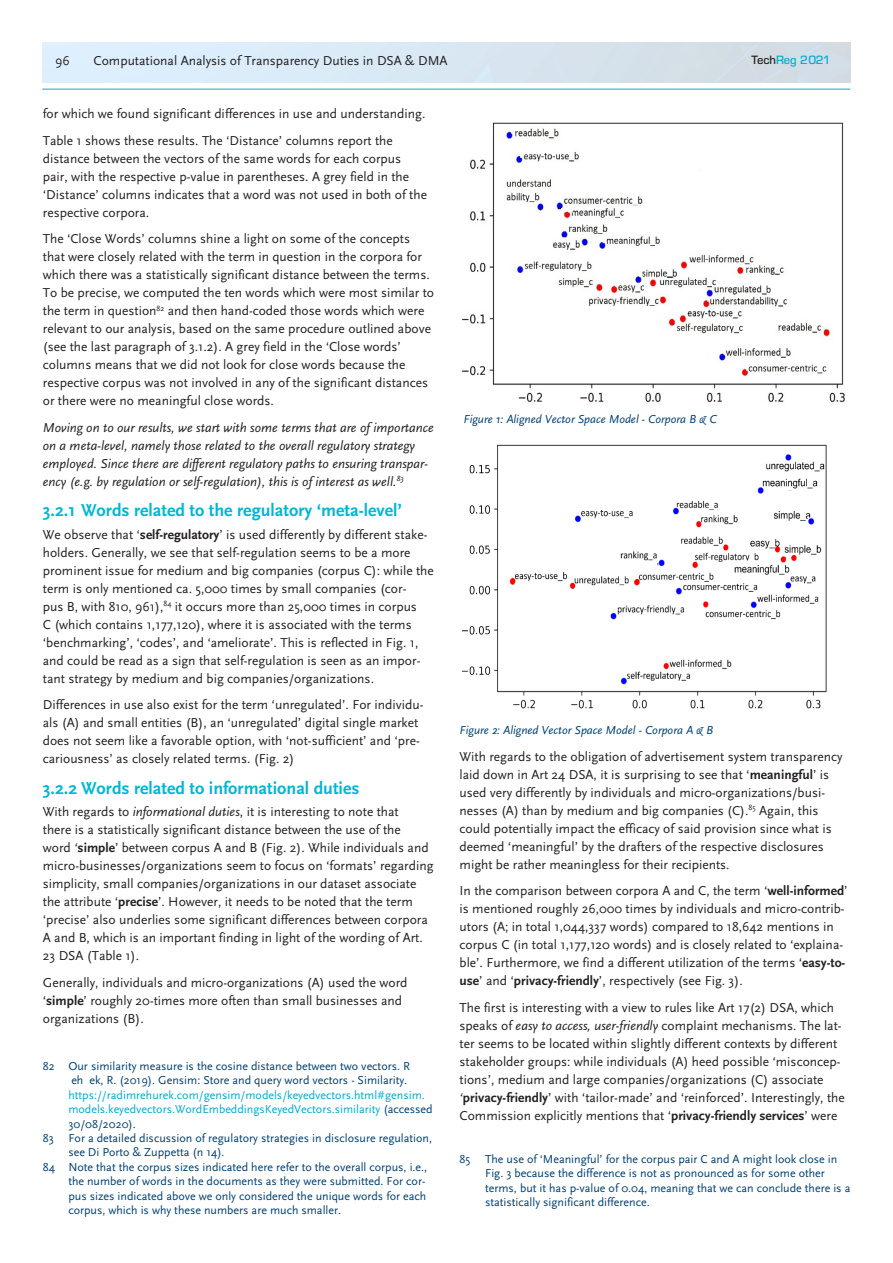
<style>
.page{position:relative;width:893px;height:1263px;background:#fff}
.page>*{position:absolute;margin:0;border:0;box-sizing:border-box;transform-origin:0 0}
.Body_title{font:700 18px "Scala Sans";color:#00b7d4}
.Paper_body{font:13.5px/18px "Scala Sans";color:#231f20}
.Paper_body-2{font:italic 13.5px/18px "Scala Sans";color:#231f20}
.t1{font:500 12.6px "Eurostile";color:#00abcd}
.Paper_footnote{font:12px/14.4px "Scala Sans";color:#004071}
.table_caption{font:italic 12px "Scala Sans";color:#004071}
.s1{color:#231f20}
.s2{font-weight:700}
.s3{font-style:italic}
.s4{color:#00abcd}
</style>
<div class="page">
<hr style="left:42px;top:89px;width:808px;height:1px;background:#00abcd">
<img style="left:461px;top:122px;width:384px;height:281px">
<img style="left:462px;top:444px;width:365px;height:265px">
<p class="Paper_body" style="left:55px;top:52px;width:16px">96</p>
<p class="Paper_body" style="left:94px;top:52px;width:356px">Computational Analysis of Transparency Duties in DSA &amp; DMA</p>
<p class="t1" style="left:752px;top:51px;width:80px"><span class="s1">Tech</span>Reg 2021</p>
<p class="Paper_body" style="left:43px;top:105px;width:384px">for which we found significant differences in use and understanding.</p>
<p class="Paper_body" style="left:43px;top:131px;width:386px">Table 1 shows these results. The ‘Distance’ columns report the distance between the vectors of the same words for each corpus pair, with the respective p-value in parentheses. A grey field in the ‘Distance’ columns indicates that a word was not used in both of the respective corpora.</p>
<p class="Paper_body" style="left:43px;top:230px;width:393px">The ‘Close Words’ columns shine a light on some of the concepts that were closely related with the term in question in the corpora for which there was a statistically significant distance between the terms.<br>To be precise, we computed the ten words which were most similar to the term in question<sup>82</sup> and then hand-coded those words which were relevant to our analysis, based on the same procedure outlined above (see the last paragraph of 3.1.2). A grey field in the ‘Close words’ columns means that we did not look for close words because the respective corpus was not involved in any of the significant distances or there were no meaningful close words.</p>
<p class="Paper_body-2" style="left:43px;top:418px;width:392px">Moving on to our results, we start with some terms that are of importance on a meta-level, namely those related to the overall regulatory strategy employed. Since there are different regulatory paths to ensuring transpar&shy;ency (e.g. by regulation or self-regulation), this is of interest as well.<sup>83</sup></p>
<p class="Body_title" style="left:43px;top:501px;width:361px">3.2.1 Words related to the regulatory ‘meta-level’</p>
<p class="Paper_body" style="left:43px;top:526px;width:392px">We observe that ‘<span class="s2">self-regulatory</span>’ is used differently by different stake&shy;holders. Generally, we see that self-regulation seems to be a more prominent issue for medium and big companies (corpus C): while the term is only mentioned ca. 5,000 times by small companies (cor-<br>pus B, with 810, 961),<sup>84</sup> it occurs more than 25,000 times in corpus<br>C (which contains 1,177,120), where it is associated with the terms ‘benchmarking’, ‘codes’, and ‘ameliorate’. This is reflected in Fig. 1, and could be read as a sign that self-regulation is seen as an impor&shy;tant strategy by medium and big companies/organizations.</p>
<p class="Paper_body" style="left:43px;top:696px;width:382px">Differences in use also exist for the term ‘unregulated’. For individu&shy;als (A) and small entities (B), an ‘unregulated’ digital single market does not seem like a favorable option, with ‘not-sufficient’ and ‘pre&shy;cariousness’ as closely related terms. (Fig. 2)</p>
<p class="Body_title" style="left:43px;top:778px;width:318px">3.2.2 Words related to informational duties</p>
<p class="Paper_body" style="left:43px;top:803px;width:392px">With regards to <span class="s3">informational duties</span>, it is interesting to note that<br>there is a statistically significant distance between the use of the<br>word <span class="s3">‘</span><span class="s2">simple</span>’ between corpus A and B (Fig. 2). While individuals and micro-businesses/organizations seem to focus on ‘formats’ regarding simplicity, small companies/organizations in our dataset associate the attribute ‘<span class="s2">precise</span>’. However, it needs to be noted that the term ‘precise’ also underlies some significant differences between corpora A and B, which is an important finding in light of the wording of Art.<br>23 DSA (Table 1).</p>
<p class="Paper_body" style="left:43px;top:974px;width:366px">Generally, individuals and micro-organizations (A) used the word ‘<span class="s2">simple</span>’ roughly 20-times more often than small businesses and organizations (B).</p>
<p class="Paper_footnote" style="left:68px;top:1059px;width:366px;text-indent:-25px">82 Our similarity measure is the cosine distance between two vectors. R<br>Řehůř ek, R. (2019). Gensim: Store and query word vectors - Similarity. <span class="s4">https://radimrehurek.com/gensim/models/keyedvectors.html#gensim. models.keyedvectors.WordEmbeddingsKeyedVectors.similarity</span> (accessed 30/08/2020).</p>
<p class="Paper_footnote" style="left:68px;top:1131px;width:365px;text-indent:-25px">83 For a detailed discussion of regulatory strategies in disclosure regulation, see Di Porto &amp; Zuppetta (n 14)<span class="s3">.</span></p>
<p class="Paper_footnote" style="left:68px;top:1160px;width:360px;text-indent:-25px">84 Note that the corpus sizes indicated here refer to the overall corpus, i.e., the number of words in the documents as they were submitted. For cor&shy;pus sizes indicated above we only considered the unique words for each corpus, which is why these numbers are much smaller.</p>
<p class="table_caption" style="left:463px;top:413px;width:255px">Figure 1: Aligned Vector Space Model - Corpora B &amp; C</p>
<p class="table_caption" style="left:460px;top:724px;width:255px">Figure 2: Aligned Vector Space Model - Corpora A &amp; B</p>
<p class="Paper_body" style="left:460px;top:747px;width:384px">With regards to the obligation of advertisement system transparency laid down in Art 24 DSA, it is surprising to see that ‘<span class="s2">meaningful</span>’ is used very differently by individuals and micro-organizations/busi&shy;nesses (A) than by medium and big companies (C).<sup>85</sup> Again, this could potentially impact the efficacy of said provision since what is deemed ‘meaningful’ by the drafters of the respective disclosures might be rather meaningless for their recipients.</p>
<p class="Paper_body" style="left:460px;top:882px;width:390px">In the comparison between corpora A and C, the term ‘<span class="s2">well-informed</span>’ is mentioned roughly 26,000 times by individuals and micro-contrib&shy;utors (A; in total 1,044,337 words) compared to 18,642 mentions in corpus C (in total 1,177,120 words) and is closely related to ‘explaina&shy;ble’. Furthermore, we find a different utilization of the terms ‘<span class="s2">easy-to&shy;use</span>’ and ‘<span class="s2">privacy-friendly</span>’, respectively (see Fig. 3).</p>
<p class="Paper_body" style="left:460px;top:998px;width:387px">The first is interesting with a view to rules like Art 17(2) DSA, which speaks of <span class="s3">easy to access, user-friendly</span> complaint mechanisms. The lat&shy;ter seems to be located within slightly different contexts by different stakeholder groups: while individuals (A) heed possible ‘misconcep&shy;tions’, medium and large companies/organizations (C) associate <span class="s3">‘</span><span class="s2">privacy-friendly</span>’ with ‘tailor-made’ and ‘reinforced’. Interestingly, the Commission explicitly mentions that ‘<span class="s2">privacy-friendly services</span>’ were</p>
<p class="Paper_footnote" style="left:485px;top:1152px;width:367px;text-indent:-26px">85 The use of ‘Meaningful’ for the corpus pair C and A might look close in Fig. 3 because the difference is not as pronounced as for some other terms, but it has p-value of 0.04, meaning that we can conclude there is a statistically significant difference.</p>
</div>
